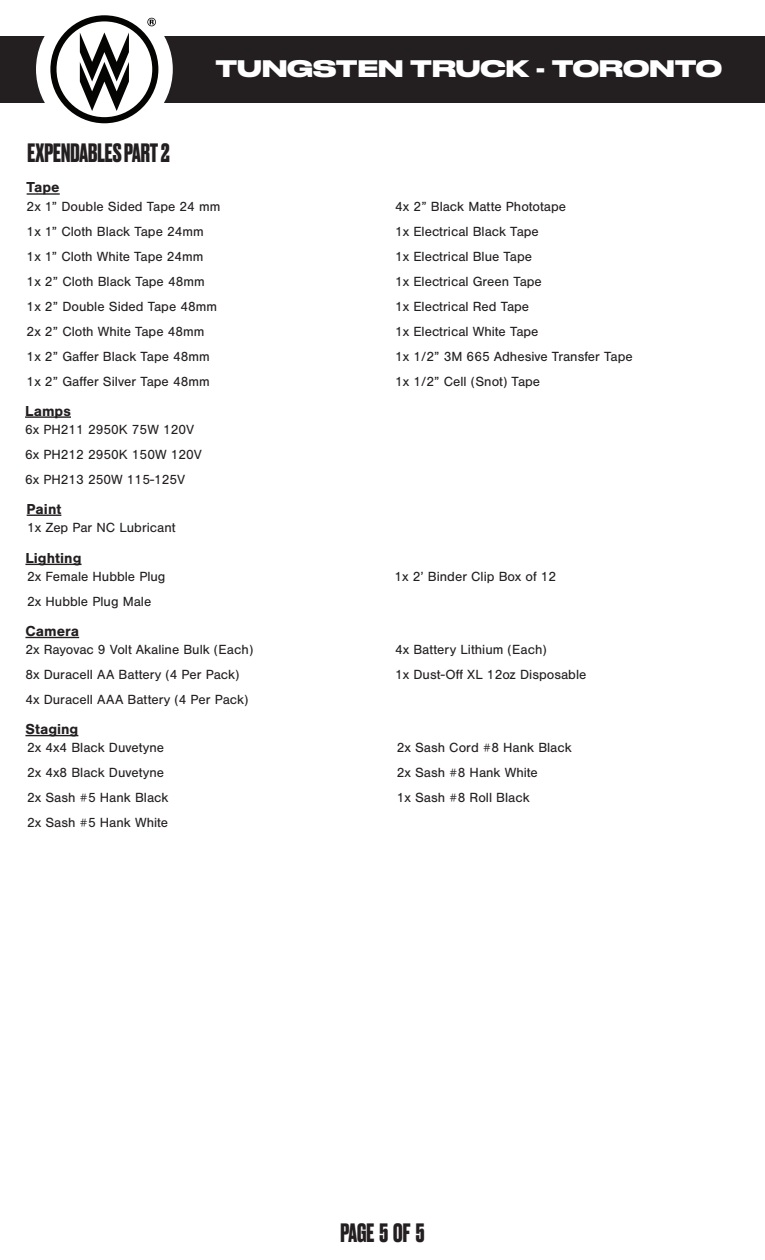
<style>
.page{position:relative;width:765px;height:1260px;background:#fff}
.page>*{position:absolute;margin:0;border:0;box-sizing:border-box;transform-origin:0 0}
.t1{font:700 25px "Druk";color:#231f20}
.t2{font:700 22.5px "Druk Wide";color:#fff}
.t3{font:700 15px "Nimbus San";color:#231f20}
.t4{font:13.75px "Nimbus San";color:#231f20}
</style>
<div class="page">
<div style="left:0;top:36px;width:765px;height:67px;background:#231f20"></div>
<div style="left:36px;top:1px;width:137px;height:137px;background:#fff;border-radius:50%"></div>
<hr style="left:27px;top:193px;width:33px;height:2px;background:#231f20">
<hr style="left:25px;top:416px;width:46px;height:2px;background:#231f20">
<hr style="left:27px;top:515px;width:34px;height:1px;background:#231f20">
<hr style="left:25px;top:564px;width:57px;height:1px;background:#231f20">
<hr style="left:25px;top:637px;width:54px;height:1px;background:#231f20">
<hr style="left:25px;top:735px;width:53px;height:1px;background:#231f20">
<svg style="left:50px;top:15px;width:108px;height:108px"></svg>
<p class="t1" style="left:27px;top:136px;width:144px">EXPENDABLES PART 2</p>
<p class="t3" style="left:27px;top:179px;width:35px">Tape</p>
<p class="t2" style="left:215px;top:50px;width:508px">TUNGSTEN TRUCK - TORONTO</p>
<p class="t4" style="left:27px;top:198px;width:195px">2x 1” Double Sided Tape 24 mm</p>
<p class="t4" style="left:27px;top:223px;width:179px">1x 1” Cloth Black Tape 24mm</p>
<p class="t4" style="left:27px;top:248px;width:178px">1x 1” Cloth White Tape 24mm</p>
<p class="t4" style="left:27px;top:273px;width:180px">1x 2” Cloth Black Tape 48mm</p>
<p class="t4" style="left:27px;top:298px;width:192px">1x 2” Double Sided Tape 48mm</p>
<p class="t4" style="left:27px;top:323px;width:179px">2x 2” Cloth White Tape 48mm</p>
<p class="t4" style="left:27px;top:348px;width:185px">1x 2” Gaffer Black Tape 48mm</p>
<p class="t4" style="left:27px;top:373px;width:185px">1x 2” Gaffer Silver Tape 48mm</p>
<p class="t3" style="left:25px;top:402px;width:47px">Lamps</p>
<p class="t4" style="left:25px;top:422px;width:171px">6x PH211 2950K 75W 120V</p>
<p class="t4" style="left:25px;top:447px;width:178px">6x PH212 2950K 150W 120V</p>
<p class="t4" style="left:25px;top:472px;width:162px">6x PH213 250W 115-125V</p>
<p class="t3" style="left:27px;top:500px;width:36px">Paint</p>
<p class="t3" style="left:25px;top:549px;width:58px">Lighting</p>
<p class="t4" style="left:27px;top:520px;width:150px">1x Zep Par NC Lubricant</p>
<p class="t4" style="left:27px;top:569px;width:140px">2x Female Hubble Plug</p>
<p class="t4" style="left:27px;top:594px;width:126px">2x Hubble Plug Male</p>
<p class="t4" style="left:25px;top:642px;width:229px">2x Rayovac 9 Volt Akaline Bulk (Each)</p>
<p class="t4" style="left:25px;top:667px;width:216px">8x Duracell AA Battery (4 Per Pack)</p>
<p class="t4" style="left:25px;top:692px;width:225px">4x Duracell AAA Battery (4 Per Pack)</p>
<p class="t4" style="left:27px;top:740px;width:139px">2x 4x4 Black Duvetyne</p>
<p class="t4" style="left:27px;top:765px;width:139px">2x 4x8 Black Duvetyne</p>
<p class="t4" style="left:27px;top:790px;width:143px">2x Sash #5 Hank Black</p>
<p class="t4" style="left:27px;top:815px;width:143px">2x Sash #5 Hank White</p>
<p class="t3" style="left:25px;top:623px;width:55px">Camera</p>
<p class="t3" style="left:25px;top:721px;width:54px">Staging</p>
<p class="t4" style="left:395px;top:198px;width:173px">4x 2” Black Matte Phototape</p>
<p class="t4" style="left:395px;top:223px;width:145px">1x Electrical Black Tape</p>
<p class="t4" style="left:395px;top:248px;width:138px">1x Electrical Blue Tape</p>
<p class="t4" style="left:395px;top:273px;width:148px">1x Electrical Green Tape</p>
<p class="t4" style="left:395px;top:298px;width:136px">1x Electrical Red Tape</p>
<p class="t4" style="left:395px;top:323px;width:145px">1x Electrical White Tape</p>
<p class="t4" style="left:395px;top:348px;width:239px">1x 1/2” 3M 665 Adhesive Transfer Tape</p>
<p class="t4" style="left:395px;top:373px;width:147px">1x 1/2” Cell (Snot) Tape</p>
<p class="t4" style="left:395px;top:569px;width:163px">1x 2’ Binder Clip Box of 12</p>
<p class="t4" style="left:395px;top:642px;width:153px">4x Battery Lithium (Each)</p>
<p class="t4" style="left:395px;top:667px;width:193px">1x Dust-Off XL 12oz Disposable</p>
<p class="t4" style="left:397px;top:740px;width:177px">2x Sash Cord #8 Hank Black</p>
<p class="t4" style="left:397px;top:765px;width:143px">2x Sash #8 Hank White</p>
<p class="t4" style="left:397px;top:790px;width:135px">1x Sash #8 Roll Black</p>
<p class="t1" style="left:341px;top:1216px;width:86px">PAGE 5 OF 5</p>
</div>
